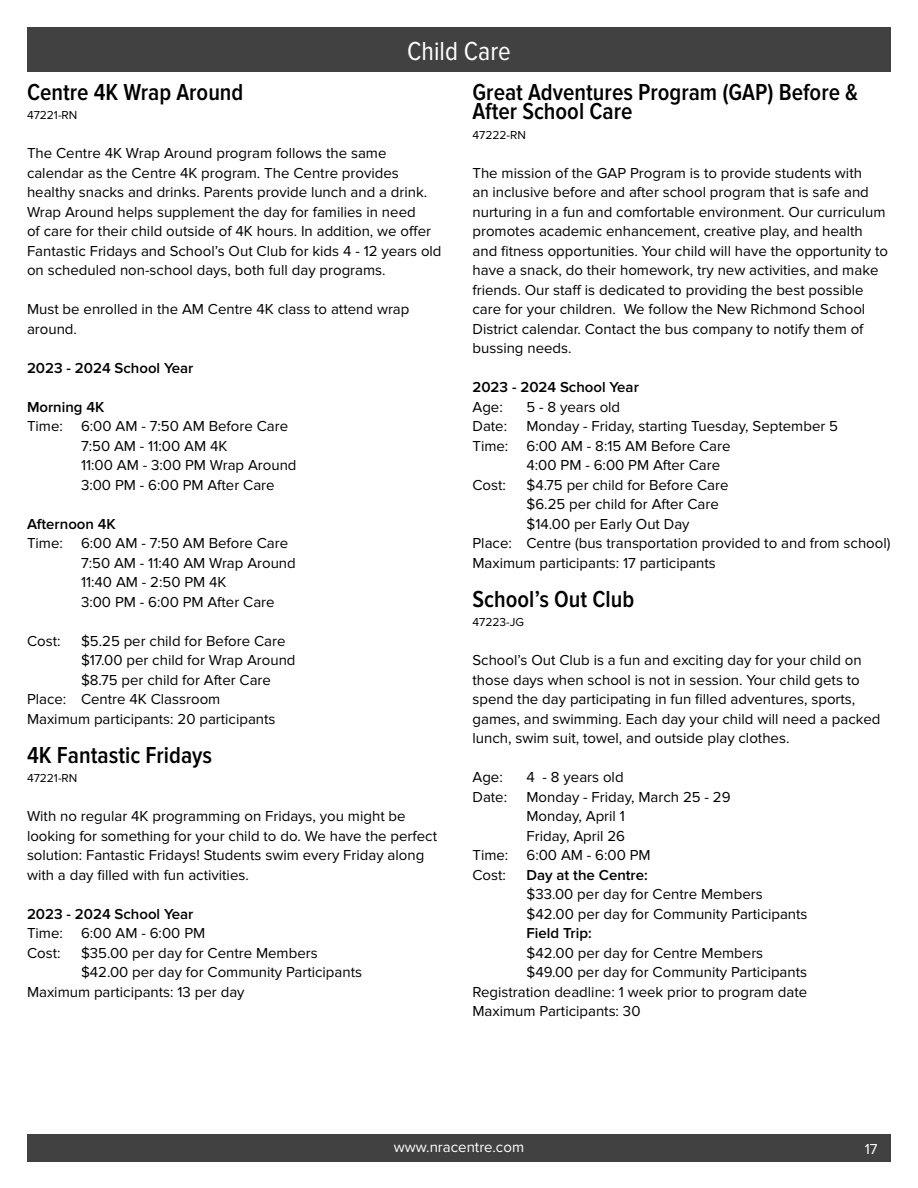
<style>
.page{position:relative;width:918px;height:1188px;background:#fff}
.page>*{position:absolute;margin:0;border:0;box-sizing:border-box;transform-origin:0 0}
.t1{font:27px "Proxima Nova Cond";color:#fff}
.t2{font:600 24px/19.5px "Proxima Nova Cond";color:#000}
.t3{font:15px/19.5px "Proxima Nova";color:#000}
.t4{font:600 15px "Proxima Nova";color:#000}
.t5{font:15px "Proxima Nova";color:#fff}
.t6{font:12px "Proxima Nova";color:#000}
</style>
<div class="page">
<div style="left:27px;top:1134px;width:864px;height:27px;background:#414141"></div>
<div style="left:27px;top:27px;width:864px;height:44px;background:#414141"></div>
<h1 class="t1" style="left:407px;top:36px;width:105px">Child Care</h1>
<h2 class="t2" style="left:27px;top:83px;width:218px">Centre 4K Wrap Around</h2>
<p class="t6" style="left:27px;top:109px;width:52px">47221-RN</p>
<p class="t3" style="left:27px;top:144px;width:416px">The Centre 4K Wrap Around program follows the same calendar as the Centre 4K program. The Centre provides healthy snacks and drinks. Parents provide lunch and a drink.<br>Wrap Around helps supplement the day for families in need<br>of care for their child outside of 4K hours. In addition, we offer Fantastic Fridays and School’s Out Club for kids 4 - 12 years old on scheduled non-school days, both full day programs.</p>
<p class="t3" style="left:27px;top:300px;width:384px">Must be enrolled in the AM Centre 4K class to attend wrap around.</p>
<p class="t4" style="left:27px;top:359px;width:168px">2023 - 2024 School Year</p>
<p class="t4" style="left:27px;top:398px;width:79px">Morning 4K</p>
<p class="t3" style="left:81px;top:417px;width:217px;text-indent:-54px">Time: 6:00 AM - 7:50 AM Before Care<br>7:50 AM - 11:00 AM 4K<br>11:00 AM - 3:00 PM Wrap Around<br>3:00 PM - 6:00 PM After Care</p>
<p class="t4" style="left:27px;top:515px;width:90px">Afternoon 4K</p>
<p class="t3" style="left:81px;top:534px;width:216px;text-indent:-54px">Time: 6:00 AM - 7:50 AM Before Care<br>7:50 AM - 11:40 AM Wrap Around<br>11:40 AM - 2:50 PM 4K<br>3:00 PM - 6:00 PM After Care</p>
<p class="t3" style="left:27px;top:631px;width:35px">Cost:</p>
<p class="t3" style="left:81px;top:631px;width:206px">$5.25 per child for Before Care</p>
<p class="t3" style="left:81px;top:651px;width:216px">$17.00 per child for Wrap Around</p>
<p class="t3" style="left:81px;top:670px;width:192px">$8.75 per child for After Care</p>
<p class="t3" style="left:27px;top:690px;width:195px">Place: Centre 4K Classroom</p>
<p class="t3" style="left:27px;top:709px;width:250px">Maximum participants: 20 participants</p>
<h2 class="t2" style="left:27px;top:746px;width:187px">4K Fantastic Fridays</h2>
<p class="t6" style="left:27px;top:772px;width:52px">47221-RN</p>
<p class="t3" style="left:27px;top:807px;width:412px">With no regular 4K programming on Fridays, you might be looking for something for your child to do. We have the perfect solution: Fantastic Fridays! Students swim every Friday along with a day filled with fun activities.</p>
<p class="t4" style="left:27px;top:905px;width:168px">2023 - 2024 School Year</p>
<p class="t3" style="left:27px;top:924px;width:180px">Time: 6:00 AM - 6:00 PM<br>Cost:</p>
<p class="t3" style="left:81px;top:943px;width:238px">$35.00 per day for Centre Members</p>
<p class="t3" style="left:81px;top:963px;width:283px">$42.00 per day for Community Participants</p>
<p class="t3" style="left:27px;top:982px;width:219px">Maximum participants: 13 per day</p>
<h2 class="t2" style="left:472px;top:83px;width:387px">Great Adventures Program (GAP) Before &amp;<br>After School Care</h2>
<p class="t6" style="left:472px;top:128px;width:55px">47222-RN</p>
<p class="t3" style="left:472px;top:163px;width:417px">The mission of the GAP Program is to provide students with<br>an inclusive before and after school program that is safe and nurturing in a fun and comfortable environment. Our curriculum promotes academic enhancement, creative play, and health and fitness opportunities. Your child will have the opportunity to have a snack, do their homework, try new activities, and make friends. Our staff is dedicated to providing the best possible care for your children. We follow the New Richmond School District calendar. Contact the bus company to notify them of bussing needs.</p>
<p class="t4" style="left:472px;top:379px;width:168px">2023 - 2024 School Year</p>
<p class="t3" style="left:472px;top:397px;width:32px">Age:</p>
<p class="t3" style="left:526px;top:397px;width:95px">5 - 8 years old</p>
<p class="t3" style="left:472px;top:417px;width:36px">Date:</p>
<p class="t3" style="left:526px;top:417px;width:313px">Monday - Friday, starting Tuesday, September 5</p>
<p class="t3" style="left:472px;top:436px;width:260px">Time: 6:00 AM - 8:15 AM Before Care</p>
<p class="t3" style="left:526px;top:456px;width:195px">4:00 PM - 6:00 PM After Care</p>
<p class="t3" style="left:472px;top:475px;width:35px">Cost:</p>
<p class="t3" style="left:526px;top:475px;width:204px">$4.75 per child for Before Care</p>
<p class="t3" style="left:526px;top:495px;width:194px">$6.25 per child for After Care</p>
<p class="t3" style="left:526px;top:514px;width:165px">$14.00 per Early Out Day</p>
<p class="t3" style="left:472px;top:534px;width:420px">Place: Centre (bus transportation provided to and from school)</p>
<p class="t3" style="left:472px;top:553px;width:245px">Maximum participants: 17 participants</p>
<h2 class="t2" style="left:472px;top:590px;width:163px">School’s Out Club</h2>
<p class="t6" style="left:472px;top:616px;width:53px">47223-JG</p>
<p class="t3" style="left:472px;top:651px;width:410px">School’s Out Club is a fun and exciting day for your child on those days when school is not in session. Your child gets to spend the day participating in fun filled adventures, sports, games, and swimming. Each day your child will need a packed lunch, swim suit, towel, and outside play clothes.</p>
<p class="t3" style="left:472px;top:768px;width:32px">Age:</p>
<p class="t3" style="left:526px;top:768px;width:99px">4 - 8 years old</p>
<p class="t3" style="left:472px;top:787px;width:36px">Date:</p>
<p class="t3" style="left:526px;top:787px;width:206px">Monday - Friday, March 25 - 29</p>
<p class="t3" style="left:526px;top:807px;width:100px">Monday, April 1</p>
<p class="t3" style="left:526px;top:826px;width:100px">Friday, April 26</p>
<p class="t3" style="left:472px;top:846px;width:180px">Time: 6:00 AM - 6:00 PM</p>
<p class="t3" style="left:472px;top:865px;width:35px">Cost:</p>
<p class="t4" style="left:526px;top:866px;width:123px">Day at the Centre:</p>
<p class="t3" style="left:526px;top:885px;width:283px">$33.00 per day for Centre Members $42.00 per day for Community Participants</p>
<p class="t4" style="left:526px;top:925px;width:67px">Field Trip:</p>
<p class="t3" style="left:526px;top:943px;width:238px">$42.00 per day for Centre Members</p>
<p class="t3" style="left:526px;top:963px;width:282px">$49.00 per day for Community Participants</p>
<p class="t3" style="left:472px;top:982px;width:336px">Registration deadline: 1 week prior to program date</p>
<p class="t3" style="left:472px;top:1002px;width:170px">Maximum Participants: 30</p>
<p class="t5" style="left:394px;top:1139px;width:132px">www.nracentre.com</p>
<p class="t5" style="left:865px;top:1141px;width:14px">17</p>
</div>
